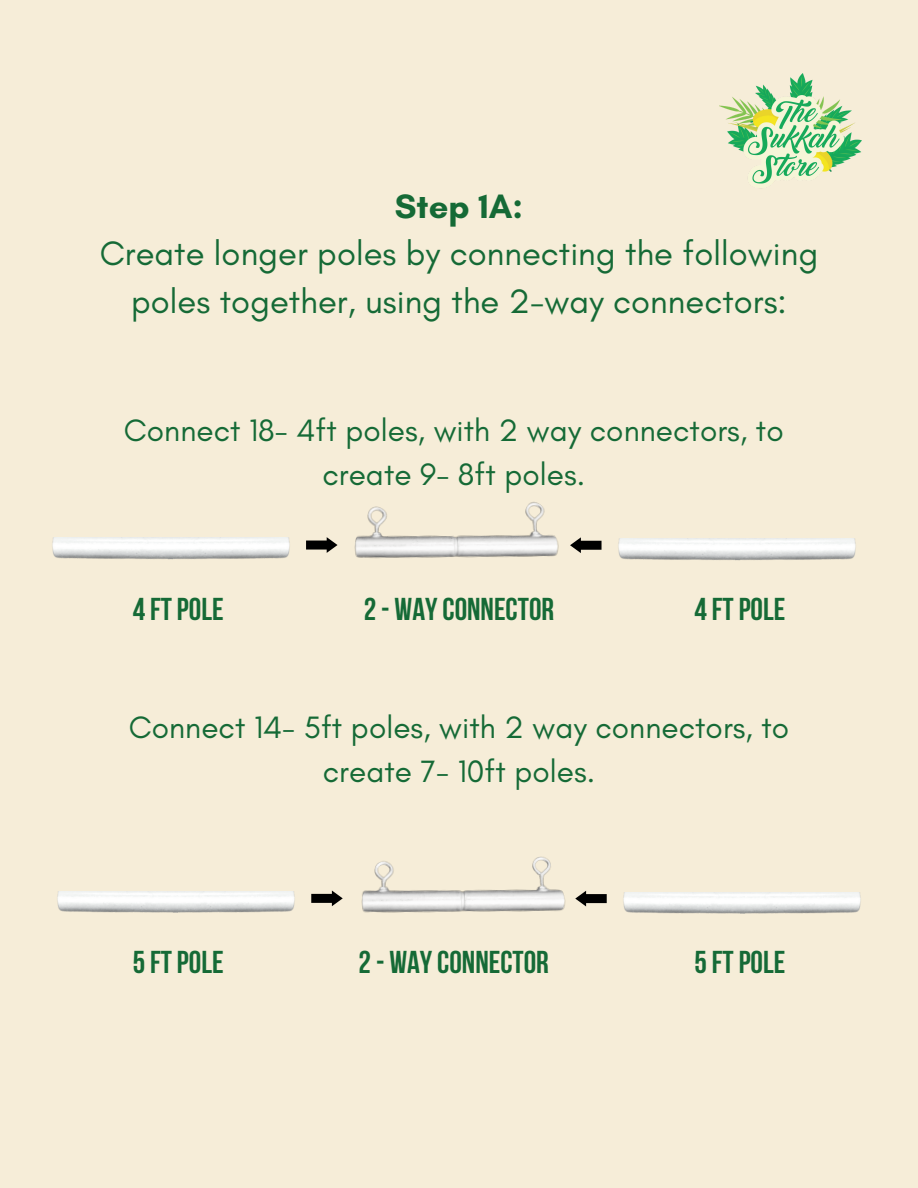
<style>
.page{position:relative;width:918px;height:1188px;background:#f6edd8}
.page>*{position:absolute;margin:0;border:0;box-sizing:border-box;transform-origin:0 0}
.t1{font:34.5px/47.2px "Glacial Indifference";color:#156a36;text-align:center}
.t2{font:700 34.5px "Glacial Indifference";color:#156a36}
.t3{font:31.5px/43.8px "Glacial Indifference";color:#156a36;text-align:center}
.t4{font:700 31.5px "Bebas Neue";color:#156a36}
</style>
<div class="page">
<img style="left:361px;top:856px;width:205px;height:57px">
<img style="left:178px;top:891px;width:117px;height:22px">
<img style="left:57px;top:891px;width:121px;height:22px">
<svg style="left:575px;top:891px;width:32px;height:15px"></svg>
<svg style="left:311px;top:891px;width:32px;height:15px"></svg>
<img style="left:744px;top:892px;width:117px;height:22px">
<img style="left:623px;top:892px;width:121px;height:22px">
<img style="left:354px;top:502px;width:205px;height:57px">
<img style="left:173px;top:538px;width:117px;height:21px">
<img style="left:52px;top:538px;width:121px;height:22px">
<svg style="left:570px;top:537px;width:32px;height:16px"></svg>
<svg style="left:306px;top:537px;width:32px;height:16px"></svg>
<img style="left:739px;top:539px;width:117px;height:22px">
<img style="left:618px;top:539px;width:121px;height:22px">
<img style="left:720px;top:73px;width:141px;height:111px">
<p class="t2" style="left:395px;top:185px;width:130px">Step 1A:</p>
<p class="t1" style="left:100px;top:230px;width:720px">Create longer poles by connecting the following poles together, using the 2-way connectors:</p>
<p class="t3" style="left:124px;top:408px;width:661px">Connect 18- 4ft poles, with 2 way connectors, to create 9- 8ft poles.</p>
<p class="t4" style="left:133px;top:596px;width:92px">4 FTPOLE</p>
<p class="t4" style="left:364px;top:596px;width:192px">2- WAYCONNECTOR</p>
<p class="t4" style="left:694px;top:596px;width:92px">4 FT POLE</p>
<p class="t3" style="left:129px;top:705px;width:662px">Connect 14- 5ft poles, with 2 way connectors, to create 7- 10ft poles.</p>
<p class="t4" style="left:133px;top:950px;width:92px">5 FTPOLE</p>
<p class="t4" style="left:359px;top:950px;width:192px">2 - WAY CONNECTOR</p>
<p class="t4" style="left:694px;top:950px;width:92px">5 FT POLE</p>
</div>
